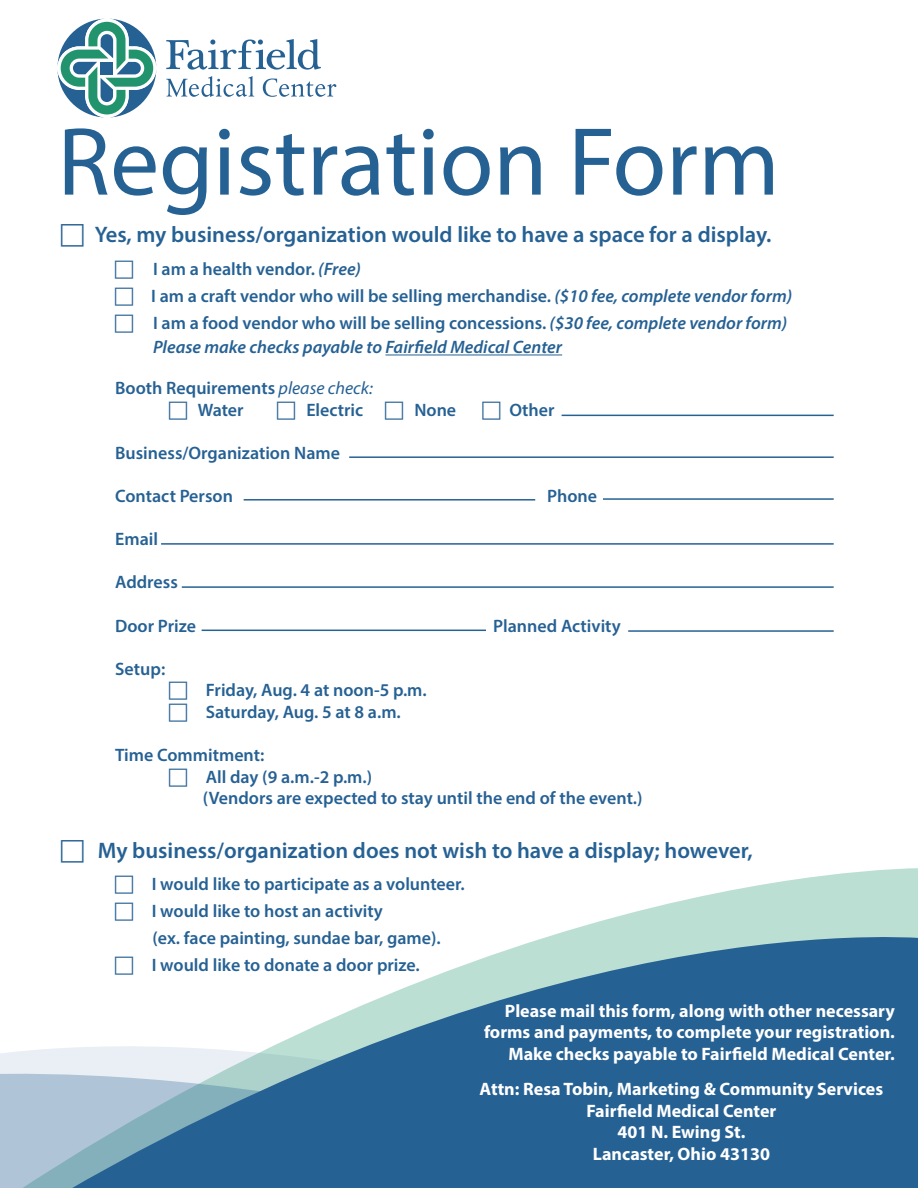
<style>
.page{position:relative;width:918px;height:1188px;background:#fff}
.page>*{position:absolute;margin:0;border:0;box-sizing:border-box;transform-origin:0 0}
.t1{font:97.5px "Myriad Pro";color:#266194}
.t2{font:600 22.5px "Myriad Pro";color:#266194}
.t3{font:600 18px/27px "Myriad Pro";color:#266194}
.t4{font:700 18px/21.6px "Myriad Pro";color:#fff;text-align:right}
.t5{font:italic 600 18px "Myriad Pro";color:#266194}
.s1{font-style:italic}
.s2{font-weight:400;font-style:italic}
</style>
<div class="page">
<svg style="left:744px;top:868px;width:174px;height:20px;fill:#bcdfd3"></svg>
<svg style="left:0;top:888px;width:918px;height:300px;fill:#266194"></svg>
<hr style="left:349px;top:456px;width:485px;height:2px;background:#266194">
<hr style="left:244px;top:499px;width:291px;height:2px;background:#266194">
<hr style="left:603px;top:498px;width:231px;height:2px;background:#266194">
<hr style="left:161px;top:543px;width:673px;height:2px;background:#266194">
<hr style="left:182px;top:586px;width:652px;height:2px;background:#266194">
<hr style="left:202px;top:630px;width:284px;height:1px;background:#266194">
<hr style="left:628px;top:630px;width:206px;height:2px;background:#266194">
<hr style="left:562px;top:415px;width:272px;height:1px;background:#266194">
<svg style="left:166px;top:39px;width:155px;height:31px"></svg>
<svg style="left:166px;top:76px;width:170px;height:21px"></svg>
<svg style="left:57px;top:19px;width:99px;height:99px"></svg>
<hr style="left:385px;top:355px;width:177px;height:1px;background:#266194">
<svg style="left:115px;top:888px;width:18px;height:6px"></svg>
<svg style="left:115px;top:903px;width:18px;height:18px"></svg>
<svg style="left:115px;top:957px;width:18px;height:18px"></svg>
<h1 class="t1" style="left:57px;top:102px;width:724px">Registration Form</h1>
<p class="t2" style="left:95px;top:220px;width:678px">Yes, my business/organization would like to have a space for a display.</p>
<p class="t3" style="left:151px;top:255px;width:643px">I am a health vendor. <span class="s1">(Free)<br></span>I am a craft vendor who will be selling merchandise. <span class="s1">($10 fee, complete vendor form)<br></span>I am a food vendor who will be selling concessions. <span class="s1">($30 fee, complete vendor form)</span></p>
<p class="t5" style="left:153px;top:336px;width:411px">Please make checks payable to Fairfield Medical Center</p>
<p class="t3" style="left:198px;top:377px;width:177px;line-height:21.6px;text-indent:-83px">Booth Requirements <span class="s2">please check:<br></span>Water</p>
<p class="t3" style="left:306px;top:396px;width:58px">Electric</p>
<p class="t3" style="left:414px;top:396px;width:43px">None</p>
<p class="t3" style="left:509px;top:396px;width:47px">Other</p>
<p class="t3" style="left:115px;top:439px;width:226px">Business/Organization Name</p>
<p class="t3" style="left:115px;top:482px;width:119px">Contact Person</p>
<p class="t3" style="left:547px;top:482px;width:52px">Phone</p>
<p class="t3" style="left:115px;top:525px;width:44px">Email</p>
<p class="t3" style="left:115px;top:568px;width:64px">Address</p>
<p class="t3" style="left:115px;top:612px;width:82px">Door Prize</p>
<p class="t3" style="left:493px;top:612px;width:129px">Planned Activity</p>
<p class="t3" style="left:115px;top:655px;width:52px">Setup:</p>
<p class="t3" style="left:206px;top:679px;width:222px;line-height:21.6px">Friday, Aug. 4 at noon-5 p.m.<br>Saturday, Aug. 5 at 8 a.m.</p>
<p class="t3" style="left:203px;top:744px;width:441px;line-height:21.6px;text-indent:-88px">Time Commitment:<br>All day (9 a.m.-2 p.m.)<br>(Vendors are expected to stay until the end of the event.)</p>
<p class="t2" style="left:98px;top:836px;width:657px">My business/organization does not wish to have a display; however,</p>
<p class="t3" style="left:152px;top:870px;width:314px">I would like to participate as a volunteer.<br>I would like to host an activity<br>(ex. face painting, sundae bar, game).<br>I would like to donate a door prize.</p>
<p class="t4" style="left:484px;top:999px;width:412px">Please mail this form, along with other necessary forms and payments, to complete your registration.<br>Make checks payable to Fairfield Medical Center.</p>
<p class="t4" style="left:480px;top:1078px;width:405px;text-align:center">Attn: Resa Tobin, Marketing &amp; Community Services<br>Fairfield Medical Center<br>401 N. Ewing St.<br>Lancaster, Ohio 43130</p>
</div>
